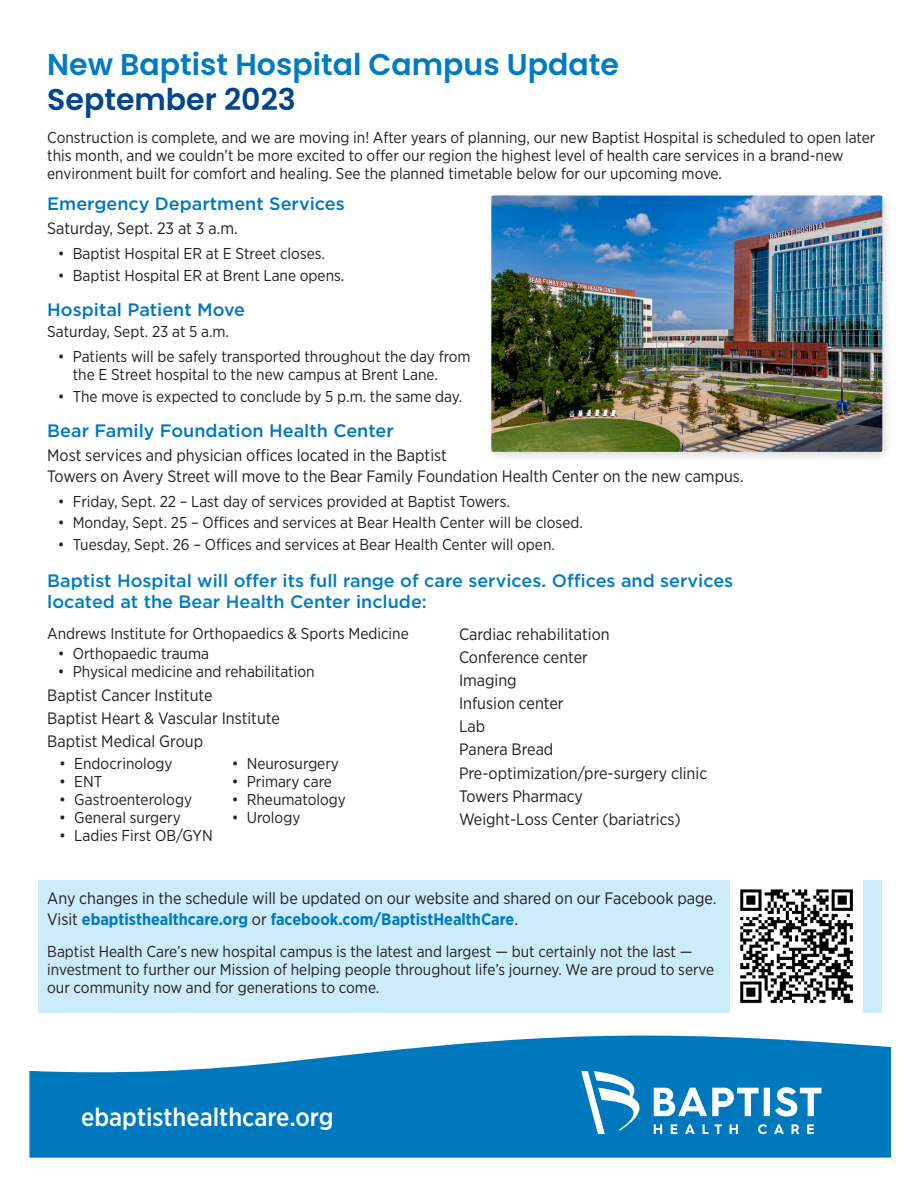
<style>
.page{position:relative;width:918px;height:1188px;background:#fff}
.page>*{position:absolute;margin:0;border:0;box-sizing:border-box;transform-origin:0 0}
.Inside_Head-Goth_Cond_35_42__space_after{font:600 30px "Poppins";color:#007bc2}
.Inside_Head-Goth_Cond_35_42__space_after-2{font:600 30px "Poppins";color:#01458c}
.t1{font:500 25.5px "Gotham Narrow";color:#fff}
.Text_-_Gotham_Narrow{font:500 18px/21px "Gotham";color:#007bc2}
.Subheads_-_Gotham_Medium{font:500 18px "Gotham";color:#0077c0}
.Text_-_Gotham_Narrow-2{font:16.5px/21px "Gotham Narrow";color:#231f20}
.Text_-_Gotham_Narrow-3{font:15.75px/18px "Gotham Narrow";color:#231f20}
.bullet_2{font:15.75px/18px "Gotham Narrow";color:#231f20}
.bullet{font:15.75px "Gotham Narrow";color:#231f20}
.s1{font-weight:700;color:#007bc2}
</style>
<div class="page">
<div style="left:39px;top:880px;width:843px;height:132px;background:#ccecfb"></div>
<svg style="left:29px;top:1035px;width:862px;height:123px;background:#278cc7"></svg>
<svg style="left:581px;top:1071px;width:240px;height:63px"></svg>
<img style="left:730px;top:880px;width:133px;height:132px">
<div style="left:486px;top:190px;width:407px;height:273px;background:#231f20;opacity:.15"></div>
<img style="left:491px;top:196px;width:391px;height:256px">
<p class="Inside_Head-Goth_Cond_35_42__space_after" style="left:47px;top:47px;width:573px">New Baptist Hospital Campus Update</p>
<p class="Inside_Head-Goth_Cond_35_42__space_after-2" style="left:47px;top:82px;width:250px">September 2023</p>
<p class="Text_-_Gotham_Narrow-3" style="left:47px;top:128px;width:830px">Construction is complete, and we are moving in! After years of planning, our new Baptist Hospital is scheduled to open later this month, and we couldn’t be more excited to offer our region the highest level of health care services in a brand-new environment built for comfort and healing. See the planned timetable below for our upcoming move.</p>
<p class="Subheads_-_Gotham_Medium" style="left:47px;top:192px;width:299px">Emergency Department Services</p>
<p class="Text_-_Gotham_Narrow-2" style="left:47px;top:218px;width:192px">Saturday, Sept. 23 at 3 a.m.</p>
<p class="bullet_2" style="left:58px;top:244px;width:269px">• Baptist Hospital ER at E Street closes.</p>
<p class="bullet_2" style="left:58px;top:266px;width:288px">• Baptist Hospital ER at Brent Lane opens.</p>
<p class="Subheads_-_Gotham_Medium" style="left:47px;top:298px;width:199px">Hospital Patient Move</p>
<p class="Text_-_Gotham_Narrow-3" style="left:47px;top:322px;width:183px">Saturday, Sept. 23 at 5 a.m.</p>
<p class="bullet_2" style="left:73px;top:347px;width:399px;text-indent:-15px">• Patients will be safely transported throughout the day from the E Street hospital to the new campus at Brent Lane.</p>
<p class="bullet_2" style="left:58px;top:387px;width:406px">• The move is expected to conclude by 5 p.m. the same day.</p>
<p class="Subheads_-_Gotham_Medium" style="left:47px;top:419px;width:348px">Bear Family Foundation Health Center</p>
<p class="Text_-_Gotham_Narrow-2" style="left:47px;top:445px;width:698px">Most services and physician offices located in the Baptist<br>Towers on Avery Street will move to the Bear Family Foundation Health Center on the new campus.</p>
<p class="bullet_2" style="left:58px;top:492px;width:454px">• Friday, Sept. 22 – Last day of services provided at Baptist Towers.</p>
<p class="bullet_2" style="left:58px;top:514px;width:527px">• Monday, Sept. 25 – Offices and services at Bear Health Center will be closed.</p>
<p class="bullet_2" style="left:58px;top:535px;width:499px">• Tuesday, Sept. 26 – Offices and services at Bear Health Center will open.</p>
<p class="Text_-_Gotham_Narrow" style="left:47px;top:570px;width:688px">Baptist Hospital will offer its full range of care services. Offices and services located at the Bear Health Center include:</p>
<p class="Text_-_Gotham_Narrow-2" style="left:459px;top:623px;width:152px">Cardiac rehabilitation</p>
<p class="Text_-_Gotham_Narrow-2" style="left:459px;top:646px;width:130px">Conference center</p>
<p class="Text_-_Gotham_Narrow-2" style="left:459px;top:669px;width:59px">Imaging</p>
<p class="Text_-_Gotham_Narrow-2" style="left:459px;top:692px;width:106px">Infusion center</p>
<p class="Text_-_Gotham_Narrow-2" style="left:459px;top:716px;width:28px">Lab</p>
<p class="Text_-_Gotham_Narrow-2" style="left:459px;top:739px;width:96px">Panera Bread</p>
<p class="Text_-_Gotham_Narrow-2" style="left:459px;top:762px;width:250px">Pre-optimization/pre-surgery clinic</p>
<p class="Text_-_Gotham_Narrow-2" style="left:459px;top:785px;width:126px">Towers Pharmacy</p>
<p class="Text_-_Gotham_Narrow-2" style="left:459px;top:808px;width:223px">Weight-Loss Center (bariatrics)</p>
<p class="Text_-_Gotham_Narrow-3" style="left:47px;top:624px;width:363px">Andrews Institute for Orthopaedics &amp; Sports Medicine</p>
<p class="bullet_2" style="left:58px;top:645px;width:153px">• Orthopaedic trauma</p>
<p class="bullet_2" style="left:58px;top:663px;width:258px">• Physical medicine and rehabilitation</p>
<p class="Text_-_Gotham_Narrow-2" style="left:47px;top:684px;width:167px">Baptist Cancer Institute</p>
<p class="Text_-_Gotham_Narrow-2" style="left:47px;top:707px;width:234px">Baptist Heart &amp; Vascular Institute</p>
<p class="Text_-_Gotham_Narrow-2" style="left:47px;top:731px;width:157px">Baptist Medical Group</p>
<p class="bullet" style="left:59px;top:753px;width:115px">• Endocrinology</p>
<p class="bullet" style="left:232px;top:753px;width:109px">• Neurosurgery</p>
<p class="bullet" style="left:59px;top:771px;width:45px">• ENT</p>
<p class="bullet" style="left:232px;top:771px;width:102px">• Primary care</p>
<p class="bullet" style="left:59px;top:789px;width:134px">• Gastroenterology</p>
<p class="bullet" style="left:232px;top:789px;width:116px">• Rheumatology</p>
<p class="bullet" style="left:59px;top:807px;width:123px">• General surgery</p>
<p class="bullet" style="left:232px;top:807px;width:70px">• Urology</p>
<p class="bullet" style="left:59px;top:825px;width:155px">• Ladies First OB/GYN</p>
<p class="Text_-_Gotham_Narrow-2" style="left:47px;top:887px;width:671px">Any changes in the schedule will be updated on our website and shared on our Facebook page.<br>Visit <span class="s1">ebaptisthealthcare.org</span> or <span class="s1">facebook.com/BaptistHealthCare</span>.</p>
<p class="Text_-_Gotham_Narrow-3" style="left:47px;top:942px;width:669px">Baptist Health Care’s new hospital campus is the latest and largest — but certainly not the last — investment to further our Mission of helping people throughout life’s journey. We are proud to serve our community now and for generations to come.</p>
<p class="t1" style="left:81px;top:1100px;width:254px">ebaptisthealthcare.org</p>
</div>
